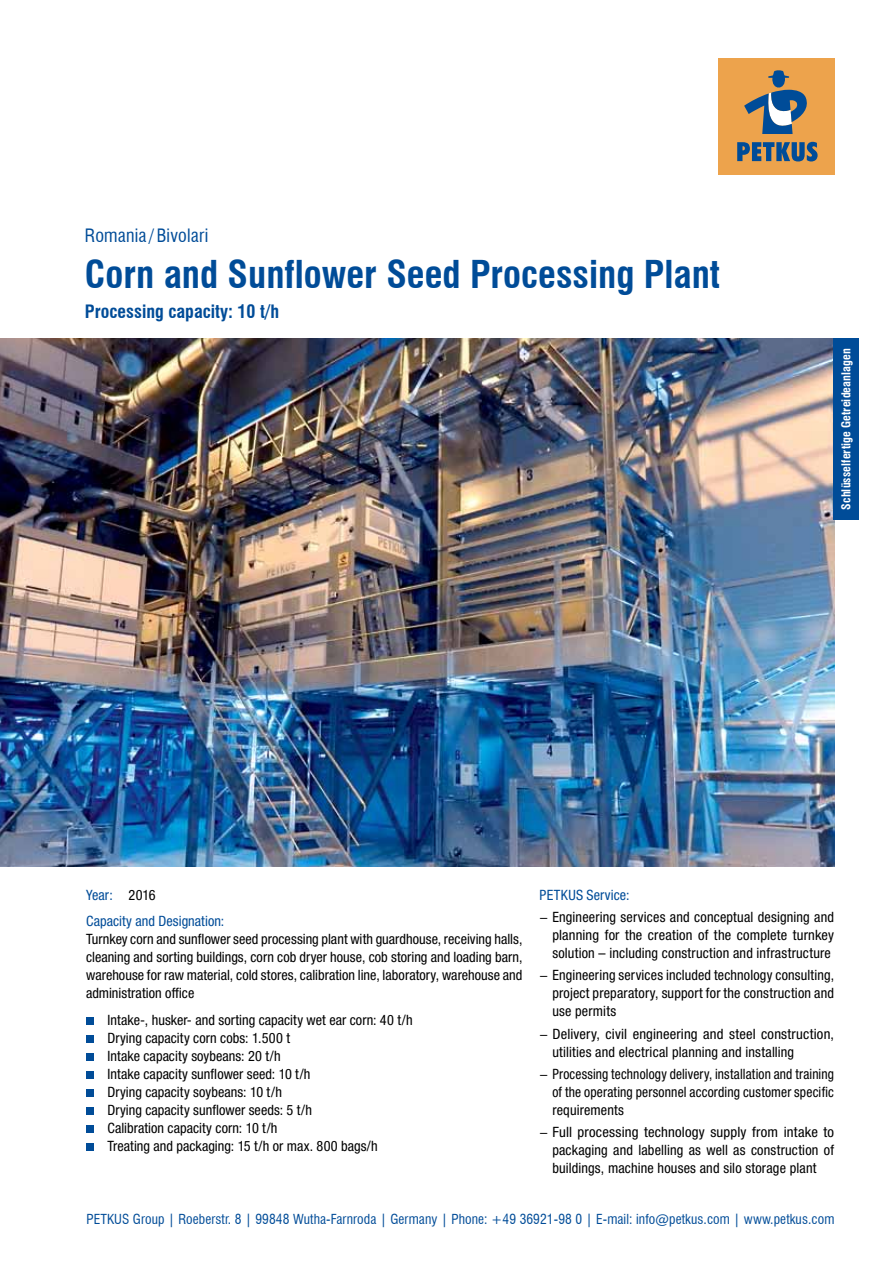
<style>
.page{position:relative;width:893px;height:1263px;background:#fff}
.page>*{position:absolute;margin:0;border:0;box-sizing:border-box;transform-origin:0 0}
.t1{font:700 condensed 37.5px "Swiss 721 BT";color:#004c98}
.t2{font:700 condensed 18px "Swiss 721 BT";color:#004c98}
.t3{font:condensed 18px "Swiss 721 BT";letter-spacing:.01em;color:#004c98}
.t4{font:condensed 14.25px/18px "Helvetica Neue LTW1 G";letter-spacing:.01em;color:#000;text-align:justify}
.t5{font:condensed 14.25px/26.5px "Helvetica Neue LTW1 G";letter-spacing:.005em;color:#004c98}
.t6{font:condensed 13.5px "Swiss 721 BT";letter-spacing:.005em;color:#004c98}
.t7{font:700 condensed 12px "Swiss 721 BT";letter-spacing:.01em;color:#fff}
.s1{color:#000}
</style>
<div class="page">
<div style="left:719px;top:58px;width:116px;height:116px;background:#eda34c"></div>
<svg style="left:744px;top:70px;width:63px;height:64px"></svg>
<svg style="left:737px;top:142px;width:81px;height:19px"></svg>
<img style="left:0;top:338px;width:834px;height:528px">
<div style="left:833px;top:338px;width:26px;height:182px;background:#004c98"></div>
<div style="left:86px;top:1017px;width:8px;height:8px;background:#004c98"></div>
<div style="left:86px;top:1035px;width:8px;height:8px;background:#004c98"></div>
<div style="left:86px;top:1053px;width:8px;height:8px;background:#004c98"></div>
<div style="left:86px;top:1071px;width:8px;height:8px;background:#004c98"></div>
<div style="left:86px;top:1089px;width:8px;height:8px;background:#004c98"></div>
<div style="left:86px;top:1107px;width:8px;height:8px;background:#004c98"></div>
<div style="left:86px;top:1125px;width:8px;height:8px;background:#004c98"></div>
<div style="left:86px;top:1143px;width:8px;height:8px;background:#004c98"></div>
<p class="t3" style="left:85px;top:225px;width:125px">Romania / Bivolari</p>
<h1 class="t1" style="left:85px;top:252px;width:637px">Corn and Sunflower Seed Processing Plant</h1>
<p class="t2" style="left:85px;top:301px;width:196px">Processing capacity: 10 t/h</p>
<p class="t7" style="left:839px;top:510px;width:163px;rotate:-90deg">Schlüsselfertige Getreideanlagen</p>
<p class="t7" style="left:839px;top:473px;width:100px;rotate:-90deg">Turnkey Se d Plants</p>
<p class="t5" style="left:86px;top:881px;width:140px">Year: <span class="s1">2016<br></span>Capacity and Designation:</p>
<p class="t4" style="left:86px;top:930px;width:438px">Turnkey corn and sunflower seed processing plant with guardhouse, receiving halls, cleaning and sorting buildings, corn cob dryer house, cob storing and loading barn, warehouse for raw material, cold stores, calibration line, laboratory, warehouse and administration office</p>
<p class="t4" style="left:107px;top:1011px;width:307px;text-align:left">Intake-, husker- and sorting capacity wet ear corn: 40 t/h Drying capacity corn cobs: 1.500 t<br>Intake capacity soybeans: 20 t/h<br>Intake capacity sunflower seed: 10 t/h<br>Drying capacity soybeans: 10 t/h<br>Drying capacity sunflower seeds: 5 t/h<br>Calibration capacity corn: 10 t/h<br>Treating and packaging: 15 t/h or max. 800 bags/h</p>
<p class="t5" style="left:540px;top:881px;width:91px">PETKUS Service:</p>
<p class="t4" style="left:552px;top:908px;width:283px;text-indent:-13px">− Engineering services and conceptual designing and planning for the creation of the complete turnkey solution – including construction and infrastructure</p>
<p class="t4" style="left:552px;top:966px;width:283px;text-indent:-13px">− Engineering services included technology consulting, project preparatory, support for the construction and use permits</p>
<p class="t4" style="left:552px;top:1024px;width:283px;text-indent:-13px">− Delivery, civil engineering and steel construction, utilities and electrical planning and installing</p>
<p class="t4" style="left:552px;top:1065px;width:283px;text-indent:-13px">− Processing technology delivery, installation and training of the operating personnel according customer specific requirements</p>
<p class="t4" style="left:552px;top:1123px;width:283px;text-indent:-13px">− Full processing technology supply from intake to packaging and labelling as well as construction of buildings, machine houses and silo storage plant</p>
<p class="t6" style="left:87px;top:1211px;width:749px">PETKUS Group | Roeberstr. 8 | 99848 Wutha-Farnroda | Germany | Phone: +49 36921-98 0 | E-mail: info@petkus.com | www.petkus.com</p>
</div>
